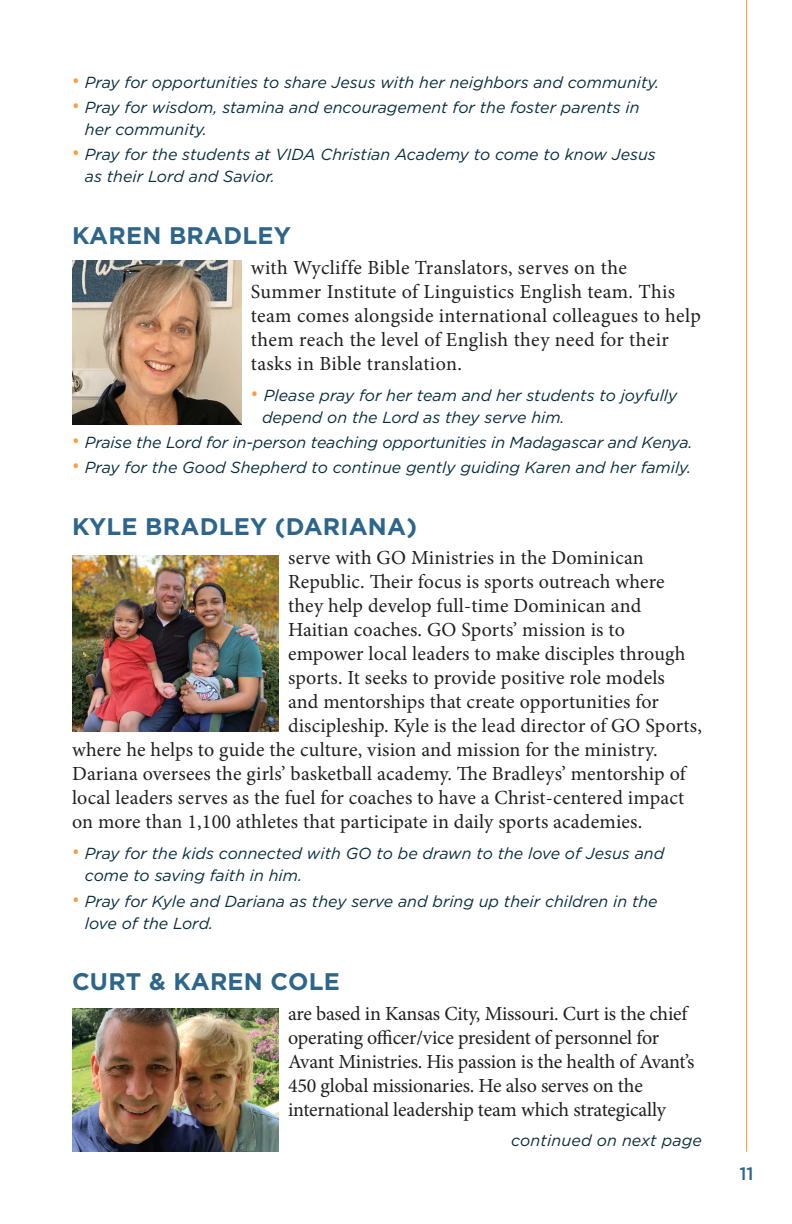
<style>
.page{position:relative;width:792px;height:1224px;background:#fff}
.page>*{position:absolute;margin:0;border:0;box-sizing:border-box;transform-origin:0 0}
.t1{font:700 24px "Gotham";letter-spacing:.01em;color:#2e668b}
.t2{font:20px/24px "Minion Pro";letter-spacing:.01em;color:#231f20}
.t3{font:20px/24px "Minion Pro";letter-spacing:-.01em;color:#231f20}
.t4{font:500 18px "Gotham";color:#2e668b}
.t5{font:italic 16px/22px "Gotham";color:#082d3d}
.t6{font:italic 16px "Gotham";letter-spacing:.01em;color:#0d2c37}
.s1{font-family:"Open Sans";font-style:normal;font-size:20px;color:#f89e44}
</style>
<div class="page">
<hr style="left:746px;top:0;width:1px;height:1152px;background:#f89e44">
<img style="left:72px;top:261px;width:170px;height:164px">
<img style="left:72px;top:556px;width:207px;height:176px">
<img style="left:72px;top:1008px;width:207px;height:144px">
<p class="t5" style="left:72px;top:71px;width:589px"><span class="s1">•</span> Pray for opportunities to share Jesus with her neighbors and community.</p>
<p class="t5" style="left:85px;top:96px;width:556px;text-indent:-13px"><span class="s1">•</span> Pray for wisdom, stamina and encouragement for the foster parents in her community.</p>
<p class="t5" style="left:85px;top:143px;width:572px;text-indent:-13px"><span class="s1">•</span> Pray for the students at VIDA Christian Academy to come to know Jesus as their Lord and Savior.</p>
<p class="t1" style="left:72px;top:220px;width:221px">KAREN BRADLEY</p>
<p class="t2" style="left:251px;top:255px;width:451px">with Wycliffe Bible Translators, serves on the Summer Institute of Linguistics English team. This team comes alongside international colleagues to help them reach the level of English they need for their tasks in Bible translation.</p>
<p class="t5" style="left:262px;top:384px;width:417px;text-indent:-11px"><span class="s1">•</span> Please pray for her team and her students to joyfully depend on the Lord as they serve him.</p>
<p class="t5" style="left:72px;top:431px;width:622px"><span class="s1">•</span> Praise the Lord for in-person teaching opportunities in Madagascar and Kenya.</p>
<p class="t5" style="left:72px;top:456px;width:621px"><span class="s1">•</span> Pray for the Good Shepherd to continue gently guiding Karen and her family.</p>
<p class="t1" style="left:72px;top:510px;width:347px">KYLE BRADLEY (DARIANA)</p>
<p class="t2" style="left:288px;top:546px;width:357px">serve with GO Ministries in the Dominican</p>
<p class="t2" style="left:288px;top:570px;width:378px">Republic. Their focus is sports outreach where</p>
<p class="t2" style="left:288px;top:594px;width:355px">they help develop full-time Dominican and</p>
<p class="t2" style="left:288px;top:618px;width:338px">Haitian coaches. GO Sports’ mission is to</p>
<p class="t2" style="left:288px;top:642px;width:399px">empower local leaders to make disciples through</p>
<p class="t2" style="left:288px;top:666px;width:378px">sports. It seeks to provide positive role models</p>
<p class="t2" style="left:288px;top:690px;width:373px">and mentorships that create opportunities for</p>
<p class="t2" style="left:288px;top:714px;width:416px">discipleship. Kyle is the lead director of GO Sports,</p>
<p class="t2" style="left:72px;top:738px;width:587px">where he helps to guide the culture, vision and mission for the ministry.</p>
<p class="t2" style="left:72px;top:762px;width:615px">Dariana oversees the girls’ basketball academy. The Bradleys’ mentorship of</p>
<p class="t2" style="left:72px;top:786px;width:614px">local leaders serves as the fuel for coaches to have a Christ-centered impact</p>
<p class="t2" style="left:72px;top:810px;width:572px">on more than 1,100 athletes that participate in daily sports academies.</p>
<p class="t5" style="left:85px;top:842px;width:581px;text-indent:-13px"><span class="s1">•</span> Pray for the kids connected with GO to be drawn to the love of Jesus and come to saving faith in him.</p>
<p class="t5" style="left:85px;top:890px;width:574px;text-indent:-13px"><span class="s1">•</span> Pray for Kyle and Dariana as they serve and bring up their children in the love of the Lord.</p>
<p class="t1" style="left:72px;top:966px;width:269px">CURT &amp; KAREN COLE</p>
<p class="t3" style="left:288px;top:1002px;width:408px">are based in Kansas City, Missouri. Curt is the chief operating officer/vice president of personnel for Avant Ministries. His passion is the health of Avant’s 450 global missionaries. He also serves on the international leadership team which strategically</p>
<p class="t6" style="left:511px;top:1130px;width:192px">continued on next page</p>
<p class="t4" style="left:739px;top:1161px;width:16px">11</p>
</div>
